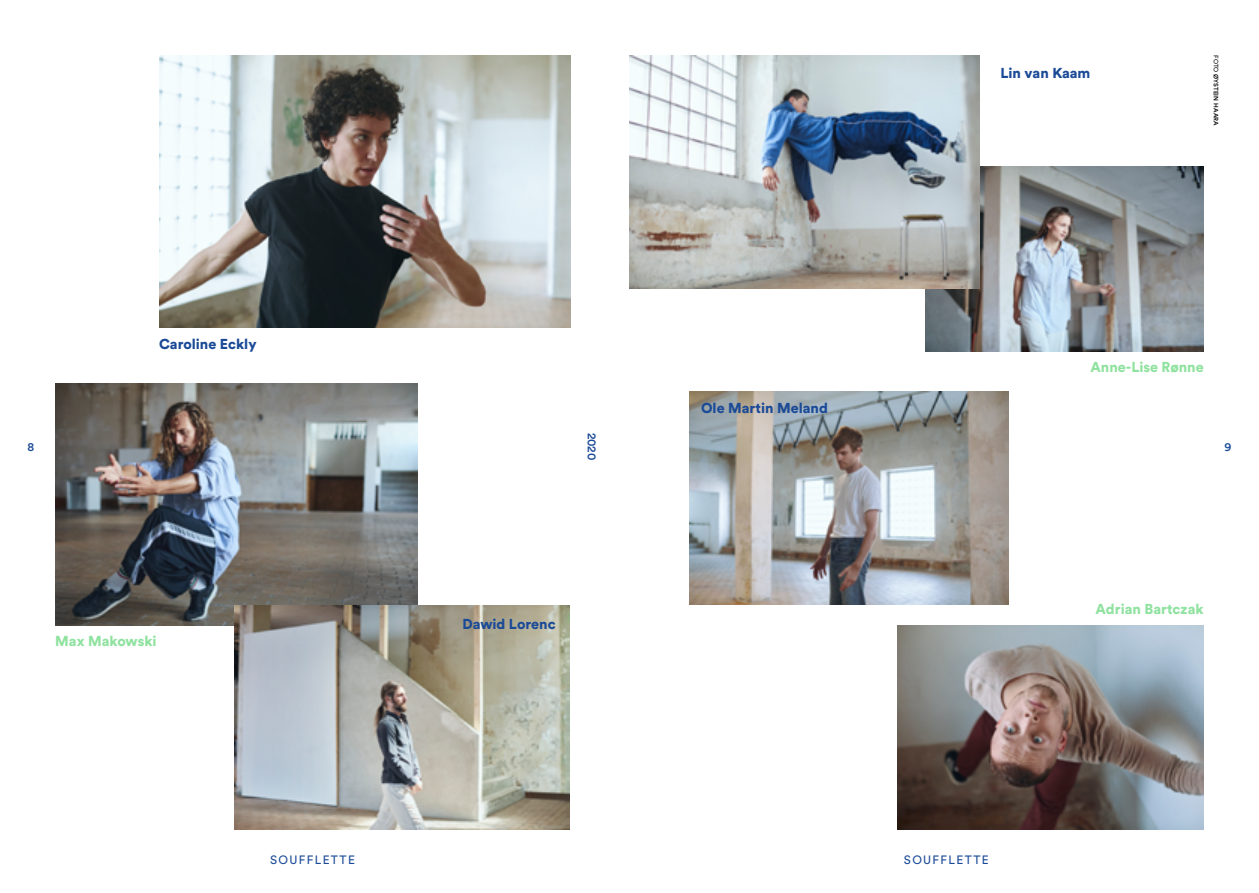
<style>
.page{position:relative;width:1259px;height:893px;background:#fff}
.page>*{position:absolute;margin:0;border:0;box-sizing:border-box;transform-origin:0 0}
.t1{font:900 14.25px "Circular Pro";color:#1b4a97}
.t2{font:900 14.25px "Circular Pro";color:#8fe29f}
.t3{font:12px "Circular Pro";letter-spacing:.11em;color:#1b4a97}
.t4{font:500 12px "Circular Pro";color:#1b4a97}
.t5{font:500 6.3px "Circular Pro";color:#000}
.s1{font-weight:400}
</style>
<div class="page">
<img style="left:897px;top:625px;width:306px;height:204px">
<img style="left:55px;top:384px;width:362px;height:241px">
<img style="left:159px;top:55px;width:411px;height:272px">
<img style="left:235px;top:606px;width:335px;height:223px">
<img style="left:925px;top:167px;width:278px;height:185px">
<img style="left:689px;top:392px;width:319px;height:212px">
<img style="left:629px;top:55px;width:350px;height:233px">
<p class="t1" style="left:159px;top:334px;width:99px">Caroline Eckly</p>
<p class="t1" style="left:701px;top:398px;width:128px">Ole Martin Meland</p>
<p class="t1" style="left:1000px;top:63px;width:92px">Lin van Kaam</p>
<p class="t5" style="left:1220px;top:55px;width:72px;rotate:90deg"><span class="s1">foto</span> øystein haara</p>
<p class="t2" style="left:1090px;top:357px;width:115px">Anne-Lise Rønne</p>
<p class="t4" style="left:28px;top:439px;width:8px">8</p>
<p class="t4" style="left:600px;top:433px;width:29px;rotate:90deg">2020</p>
<p class="t4" style="left:1224px;top:439px;width:8px">9</p>
<p class="t2" style="left:55px;top:631px;width:103px">Max Makowski</p>
<p class="t1" style="left:462px;top:614px;width:95px">Dawid Lorenc</p>
<p class="t3" style="left:270px;top:852px;width:86px">SOUFFLETTE</p>
<p class="t3" style="left:904px;top:852px;width:86px">SOUFFLETTE</p>
<p class="t2" style="left:1095px;top:599px;width:110px">Adrian Bartczak</p>
</div>
